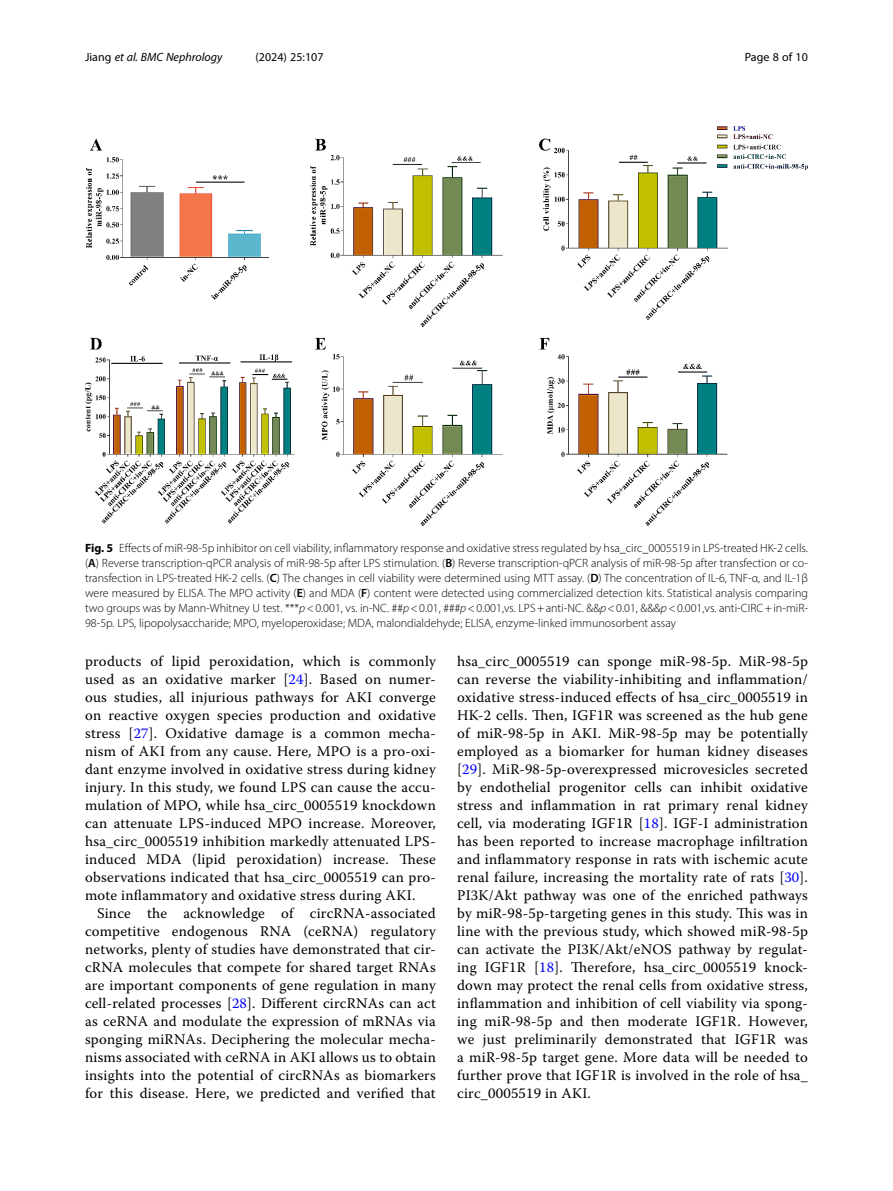
<style>
.page{position:relative;width:893px;height:1191px;background:#fff}
.page>*{position:absolute;margin:0;border:0;box-sizing:border-box;transform-origin:0 0}
.Body_Text_Indent{font:14.7px/18px "Warnock Pro";letter-spacing:.015em;color:#000;text-align:justify}
.Figure_Caption{font:300 12px/15px "Myriad Pro";color:#000;text-align:justify}
.t1{font:italic 12px "Myriad Pro";color:#000}
.t2{font:12px "Myriad Pro";color:#000}
.s1{font-style:normal}
.s2{font-weight:700}
.s3{font-weight:600}
.s4{font-style:italic}
.s5{color:#00f}
</style>
<div class="page">
<img style="left:85px;top:126px;width:723px;height:399px">
<p class="t1" style="left:85px;top:50px;width:139px"><span class="s1">Jiang</span> et al. BMC Nephrology</p>
<p class="t2" style="left:256px;top:50px;width:70px">(2024) 25:107</p>
<p class="t2" style="left:745px;top:50px;width:65px">Page 8 of 10</p>
<p class="Figure_Caption" style="left:85px;top:540px;width:724px"><span class="s2">Fig. 5</span> Effects of miR-98-5p inhibitor on cell viability, inflammatory response and oxidative stress regulated by hsa_circ_0005519 in LPS-treated HK-2 cells. (<span class="s3">A</span>) Reverse transcription-qPCR analysis of miR-98-5p after LPS stimulation. (<span class="s3">B</span>) Reverse transcription-qPCR analysis of miR-98-5p after transfection or co&shy;transfection in LPS-treated HK-2 cells. (<span class="s3">C</span>) The changes in cell viability were determined using MTT assay. (<span class="s3">D</span>) The concentration of IL-6, TNF-α, and IL-1β were measured by ELISA. The MPO activity (<span class="s3">E</span>) and MDA (<span class="s3">F</span>) content were detected using commercialized detection kits. Statistical analysis comparing two groups was by Mann-Whitney U test. ***<span class="s4">p</span>&lt;0.001, vs. in-NC. ##<span class="s4">p</span>&lt;0.01, ###<span class="s4">p</span>&lt;0.001,vs. LPS+anti-NC. &amp;&amp;<span class="s4">p</span>&lt;0.01, &amp;&amp;&amp;<span class="s4">p</span>&lt;0.001,vs. anti-CIRC+in-miR-98-5p. LPS, lipopolysaccharide; MPO, myeloperoxidase; MDA, malondialdehyde; ELISA, enzyme-linked immunosorbent assay</p>
<p class="Body_Text_Indent" style="left:85px;top:652px;width:352px">products of lipid peroxidation, which is commonly used as an oxidative marker [<span class="s5">24</span>]. Based on numer&shy;ous studies, all injurious pathways for AKI converge on reactive oxygen species production and oxidative stress [<span class="s5">27</span>]. Oxidative damage is a common mecha&shy;nism of AKI from any cause. Here, MPO is a pro-oxi&shy;dant enzyme involved in oxidative stress during kidney injury. In this study, we found LPS can cause the accu&shy;mulation of MPO, while hsa_circ_0005519 knockdown can attenuate LPS-induced MPO increase. Moreover, hsa_circ_0005519 inhibition markedly attenuated LPS&shy;induced MDA (lipid peroxidation) increase. These observations indicated that hsa_circ_0005519 can pro&shy;mote inflammatory and oxidative stress during AKI.</p>
<p class="Body_Text_Indent" style="left:85px;top:904px;width:352px;text-indent:12px">Since the acknowledge of circRNA-associated competitive endogenous RNA (ceRNA) regulatory networks, plenty of studies have demonstrated that cir&shy;cRNA molecules that compete for shared target RNAs are important components of gene regulation in many cell-related processes [<span class="s5">28</span>]. Different circRNAs can act as ceRNA and modulate the expression of mRNAs via sponging miRNAs. Deciphering the molecular mecha&shy;nisms associated with ceRNA in AKI allows us to obtain insights into the potential of circRNAs as biomarkers for this disease. Here, we predicted and verified that</p>
<p class="Body_Text_Indent" style="left:457px;top:652px;width:352px">hsa_circ_0005519 can sponge miR-98-5p. MiR-98-5p can reverse the viability-inhibiting and inflammation/ oxidative stress-induced effects of hsa_circ_0005519 in HK-2 cells. Then, IGF1R was screened as the hub gene of miR-98-5p in AKI. MiR-98-5p may be potentially employed as a biomarker for human kidney diseases [<span class="s5">29</span>]. MiR-98-5p-overexpressed microvesicles secreted by endothelial progenitor cells can inhibit oxidative stress and inflammation in rat primary renal kidney cell, via moderating IGF1R [<span class="s5">18</span>]. IGF-I administration has been reported to increase macrophage infiltration and inflammatory response in rats with ischemic acute renal failure, increasing the mortality rate of rats [<span class="s5">30</span>].<br>PI3K/Akt pathway was one of the enriched pathways by miR-98-5p-targeting genes in this study. This was in line with the previous study, which showed miR-98-5p can activate the PI3K/Akt/eNOS pathway by regulat&shy;ing IGF1R [<span class="s5">18</span>]. Therefore, hsa_circ_0005519 knock&shy;down may protect the renal cells from oxidative stress, inflammation and inhibition of cell viability via spong&shy;ing miR-98-5p and then moderate IGF1R. However, we just preliminarily demonstrated that IGF1R was a miR-98-5p target gene. More data will be needed to further prove that IGF1R is involved in the role of hsa_ circ_0005519 in AKI.</p>
</div>
